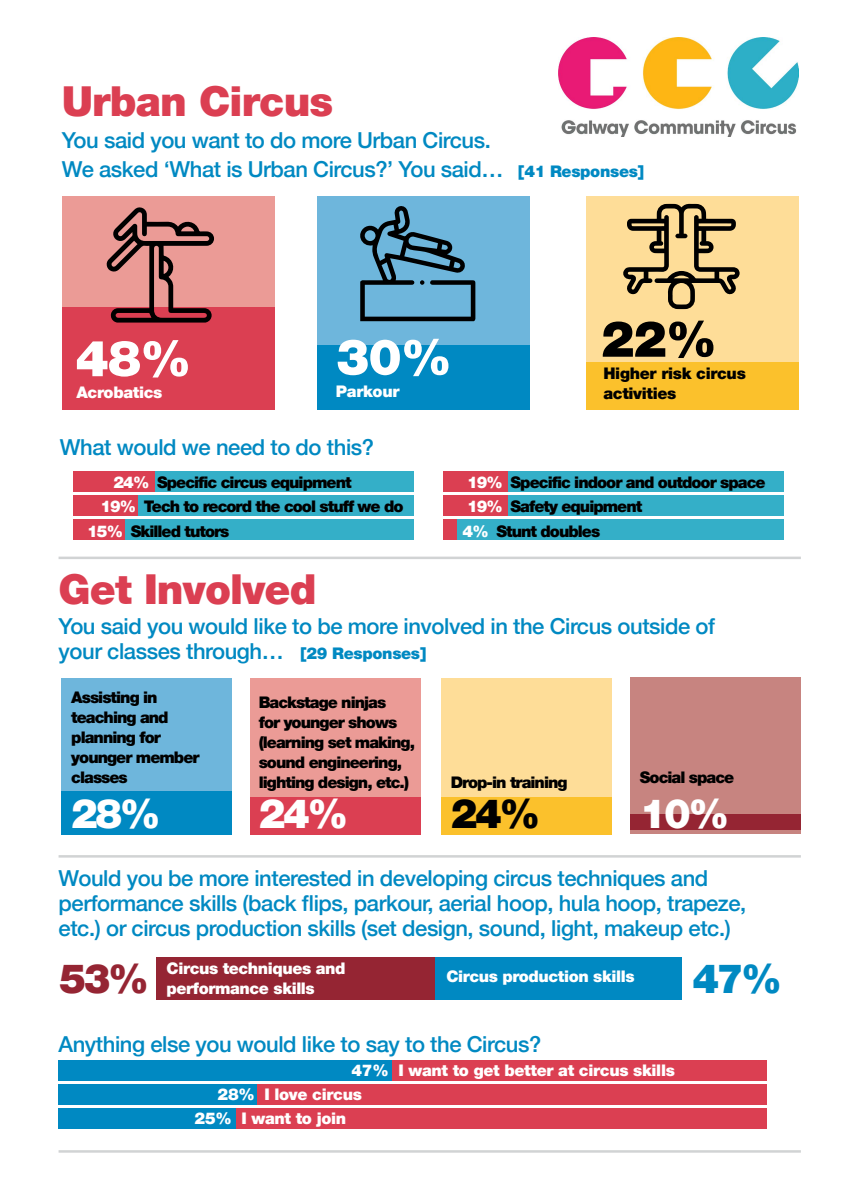
<style>
.page{position:relative;width:842px;height:1192px;background:#fff}
.page>*{position:absolute;margin:0;border:0;box-sizing:border-box;transform-origin:0 0}
.t1{font:900 50px "Helvetica Neue LT";color:#fff}
.t2{font:900 50px "Helvetica Neue LT";color:#000}
.t3{font:900 41.3px "Helvetica Neue LT";letter-spacing:-.02em;color:#db3f52}
.t4{font:900 40px "Helvetica Neue LT";color:#fff}
.t5{font:900 40px "Helvetica Neue LT";color:#000}
.t6{font:900 40px "Helvetica Neue LT";color:#952533}
.t7{font:900 40px "Helvetica Neue LT";color:#0089c2}
.t8{font:500 22px/25px "Helvetica Neue";letter-spacing:-.02em;color:#0089c2}
.t9{font:900 16px/20px "Helvetica Neue LT";letter-spacing:-.06em;color:#000}
.t10{font:900 16px/20px "Helvetica Neue LT";letter-spacing:-.02em;color:#fff}
.t11{font:900 16px/20px "Helvetica Neue LT";letter-spacing:-.02em;color:#000}
.s1{font-family:"Helvetica Neue LT";font-weight:900;font-size:16px}
.s2{color:#fff}
</style>
<div class="page">
<div style="left:62px;top:196px;width:212px;height:214px;background:#eb9b96"></div>
<div style="left:62px;top:678px;width:170px;height:157px;background:#6eb6dc"></div>
<div style="left:441px;top:678px;width:170px;height:157px;background:#fedd98"></div>
<div style="left:251px;top:678px;width:170px;height:157px;background:#eb9b96"></div>
<div style="left:630px;top:677px;width:170px;height:157px;background:#c78480"></div>
<div style="left:318px;top:196px;width:212px;height:214px;background:#6eb6dc"></div>
<div style="left:586px;top:196px;width:213px;height:214px;background:#fedd98"></div>
<div style="left:62px;top:307px;width:212px;height:103px;background:#db3f52"></div>
<div style="left:62px;top:791px;width:170px;height:44px;background:#0089c2"></div>
<div style="left:441px;top:797px;width:170px;height:38px;background:#fbc12c"></div>
<div style="left:251px;top:797px;width:170px;height:38px;background:#db3f52"></div>
<div style="left:630px;top:814px;width:170px;height:16px;background:#952533"></div>
<div style="left:318px;top:346px;width:212px;height:64px;background:#0089c2"></div>
<div style="left:586px;top:363px;width:213px;height:47px;background:#fbc12c"></div>
<svg style="left:106px;top:207px;width:108px;height:116px"></svg>
<svg style="left:360px;top:206px;width:115px;height:115px"></svg>
<svg style="left:623px;top:204px;width:117px;height:105px"></svg>
<div style="left:74px;top:520px;width:340px;height:20px;background:#34afc8"></div>
<div style="left:443px;top:520px;width:340px;height:20px;background:#34afc8"></div>
<div style="left:74px;top:496px;width:340px;height:20px;background:#34afc8"></div>
<div style="left:443px;top:496px;width:340px;height:20px;background:#34afc8"></div>
<div style="left:74px;top:471px;width:340px;height:21px;background:#34afc8"></div>
<div style="left:443px;top:471px;width:340px;height:21px;background:#34afc8"></div>
<div style="left:74px;top:520px;width:51px;height:20px;background:#db3f52"></div>
<div style="left:443px;top:520px;width:14px;height:20px;background:#db3f52"></div>
<div style="left:74px;top:496px;width:64px;height:20px;background:#db3f52"></div>
<div style="left:443px;top:496px;width:65px;height:20px;background:#db3f52"></div>
<div style="left:74px;top:471px;width:81px;height:21px;background:#db3f52"></div>
<div style="left:443px;top:471px;width:65px;height:21px;background:#db3f52"></div>
<div style="left:156px;top:957px;width:279px;height:43px;background:#952533"></div>
<div style="left:435px;top:957px;width:247px;height:43px;background:#0089c2"></div>
<div style="left:59px;top:1109px;width:708px;height:20px;background:#db3f52"></div>
<div style="left:59px;top:1084px;width:708px;height:21px;background:#db3f52"></div>
<div style="left:59px;top:1060px;width:708px;height:20px;background:#db3f52"></div>
<div style="left:59px;top:1109px;width:177px;height:20px;background:#0089c2"></div>
<div style="left:59px;top:1084px;width:198px;height:21px;background:#0089c2"></div>
<div style="left:59px;top:1060px;width:333px;height:20px;background:#0089c2"></div>
<img style="left:558px;top:37px;width:241px;height:99px">
<hr style="left:59px;top:557px;width:742px;height:2px;background:#d1d3d4">
<hr style="left:59px;top:855px;width:742px;height:3px;background:#d1d3d4">
<hr style="left:59px;top:1150px;width:742px;height:3px;background:#d1d3d4">
<h2 class="t3" style="left:62px;top:76px;width:273px">Urban Circus</h2>
<p class="t8" style="left:62px;top:123px;width:584px;line-height:29.2px">You said you want to do more Urban Circus.<br>We asked ‘What is Urban Circus?’ You said… <span class="s1">[41 Responses]</span></p>
<h1 class="t1" style="left:75px;top:329px;width:117px">48%</h1>
<p class="t10" style="left:76px;top:383px;width:87px">Acrobatics</p>
<h1 class="t1" style="left:336px;top:327px;width:117px">30%</h1>
<p class="t10" style="left:336px;top:381px;width:65px">Parkour</p>
<h1 class="t2" style="left:601px;top:309px;width:117px">22%</h1>
<p class="t11" style="left:603px;top:363px;width:144px">Higher risk circus activities</p>
<p class="t8" style="left:60px;top:432px;width:316px">What would we need to do this?</p>
<p class="t9" style="left:114px;top:472px;width:240px"><span class="s2">24%</span> Specific circus equipment</p>
<p class="t9" style="left:100px;top:497px;width:305px"><span class="s2">19%</span> Tech to record the cool stuff we do</p>
<p class="t9" style="left:87px;top:521px;width:144px"><span class="s2">15%</span> Skilled tutors</p>
<p class="t9" style="left:463px;top:470px;width:304px;line-height:24.2px"><span class="s2">19%</span> Specific indoor and outdoor space<br><span class="s2">19%</span> Safety equipment<br><span class="s2">4%</span> Stunt doubles</p>
<h2 class="t3" style="left:59px;top:564px;width:259px">Get Involved</h2>
<p class="t8" style="left:59px;top:612px;width:658px">You said you would like to be more involved in the Circus outside of your classes through… <span class="s1">[29 Responses]</span></p>
<p class="t9" style="left:71px;top:688px;width:130px">Assisting in teaching and planning for younger member classes</p>
<h3 class="t4" style="left:71px;top:789px;width:91px">28%</h3>
<p class="t9" style="left:259px;top:692px;width:158px">Backstage ninjas<br>for younger shows (learning set making, sound engineering, lighting design, etc.)</p>
<h3 class="t4" style="left:259px;top:789px;width:91px">24%</h3>
<p class="t9" style="left:451px;top:772px;width:118px">Drop-in training</p>
<h3 class="t5" style="left:451px;top:789px;width:91px">24%</h3>
<p class="t9" style="left:640px;top:768px;width:96px">Social space</p>
<h3 class="t4" style="left:640px;top:789px;width:91px">10%</h3>
<p class="t8" style="left:59px;top:864px;width:689px">Would you be more interested in developing circus techniques and performance skills (back flips, parkour, aerial hoop, hula hoop, trapeze, etc.) or circus production skills (set design, sound, light, makeup etc.)</p>
<p class="t10" style="left:167px;top:958px;width:180px">Circus techniques and performance skills</p>
<p class="t10" style="left:446px;top:966px;width:190px">Circus production skills</p>
<h3 class="t6" style="left:60px;top:955px;width:91px">53%</h3>
<h3 class="t7" style="left:692px;top:955px;width:91px">47%</h3>
<p class="t8" style="left:59px;top:1030px;width:484px">Anything else you would like to say to the Circus?</p>
<p class="t10" style="left:352px;top:1060px;width:325px">47% I want to get better at circus skills</p>
<p class="t10" style="left:218px;top:1084px;width:146px">28% I love circus</p>
<p class="t10" style="left:195px;top:1109px;width:153px">25% I want to join</p>
</div>
